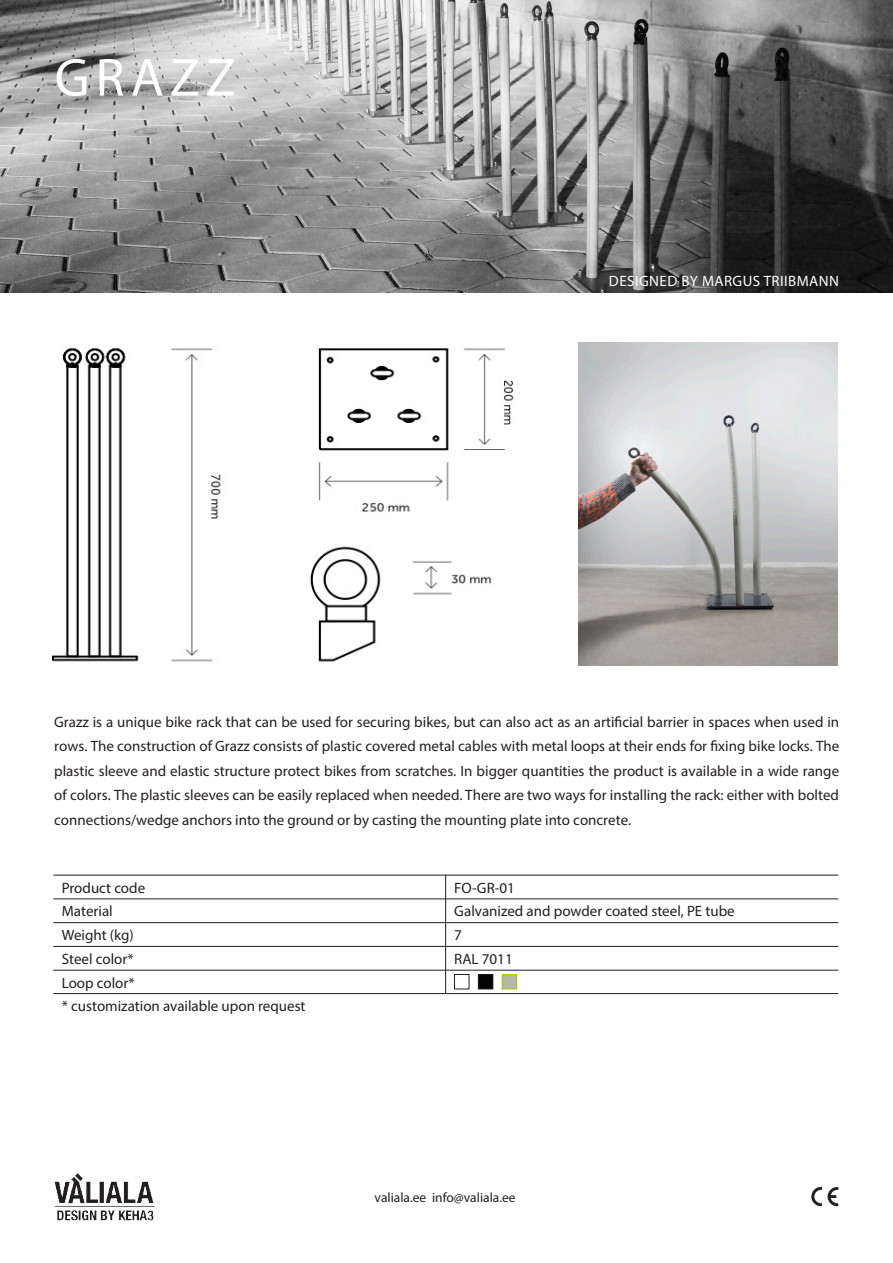
<style>
.page{position:relative;width:893px;height:1263px;background:#fff}
.page>*{position:absolute;margin:0;border:0;box-sizing:border-box;transform-origin:0 0}
.suur_pealkiri{font:54px "Myriad Pro";letter-spacing:.11em;color:#fff}
.t1{font:15px/24.6px "Myriad Pro";color:#231f20;text-align:justify}
.sisutekst{font:15px "Myriad Pro";letter-spacing:.03em;color:#fff}
.t2{font:13.5px "Myriad Pro";color:#231f20}
</style>
<div class="page">
<svg style="left:828px;top:1187px;width:10px;height:19px"></svg>
<svg style="left:811px;top:1187px;width:11px;height:19px"></svg>
<img style="left:54px;top:1173px;width:101px;height:47px">
<img style="left:0;top:0;width:893px;height:292px">
<img style="left:53px;top:348px;width:461px;height:314px">
<img style="left:578px;top:342px;width:259px;height:324px">
<hr style="left:53px;top:993px;width:785px;height:1px;background:#231f20">
<hr style="left:53px;top:875px;width:785px;height:1px;background:#231f20">
<hr style="left:53px;top:899px;width:785px;height:1px;background:#231f20">
<hr style="left:53px;top:922px;width:785px;height:1px;background:#231f20">
<hr style="left:53px;top:946px;width:785px;height:1px;background:#231f20">
<hr style="left:53px;top:970px;width:785px;height:1px;background:#231f20">
<div style="left:454px;top:974px;width:15px;height:15px;border:1px solid #231f20"></div>
<div style="left:478px;top:974px;width:15px;height:15px;background:#040503"></div>
<div style="left:478px;top:974px;width:15px;height:15px;border:1px solid #231f20"></div>
<div style="left:502px;top:974px;width:15px;height:15px;border:1px solid #a5c700"></div>
<hr style="left:445px;top:875px;width:1px;height:118px;background:#231f20">
<p class="suur_pealkiri" style="left:55px;top:44px;width:182px">GRAZZ</p>
<p class="sisutekst" style="left:609px;top:272px;width:232px">DESIGNED BY MARGUS TRIIBMANN</p>
<p class="t1" style="left:54px;top:709px;width:786px">Grazz is a unique bike rack that can be used for securing bikes, but can also act as an artificial barrier in spaces when used in rows. The construction of Grazz consists of plastic covered metal cables with metal loops at their ends for fixing bike locks. The plastic sleeve and elastic structure protect bikes from scratches. In bigger quantities the product is available in a wide range of colors. The plastic sleeves can be easily replaced when needed. There are two ways for installing the rack: either with bolted connections/wedge anchors into the ground or by casting the mounting plate into concrete.</p>
<p class="t1" style="left:62px;top:875px;width:85px">Product code</p>
<p class="t1" style="left:454px;top:875px;width:62px">FO-GR-01</p>
<p class="t1" style="left:62px;top:899px;width:52px">Material</p>
<p class="t1" style="left:454px;top:899px;width:282px">Galvanized and powder coated steel, PE tube</p>
<p class="t1" style="left:62px;top:922px;width:73px">Weight (kg)</p>
<p class="t1" style="left:454px;top:922px;width:9px">7</p>
<p class="t1" style="left:62px;top:946px;width:73px">Steel color*</p>
<p class="t1" style="left:454px;top:946px;width:60px">RAL 7011</p>
<p class="t1" style="left:62px;top:970px;width:74px">Loop color*</p>
<p class="t1" style="left:62px;top:993px;width:245px">* customization available upon request</p>
<p class="t2" style="left:375px;top:1189px;width:143px">valiala.ee info@valiala.ee</p>
</div>
